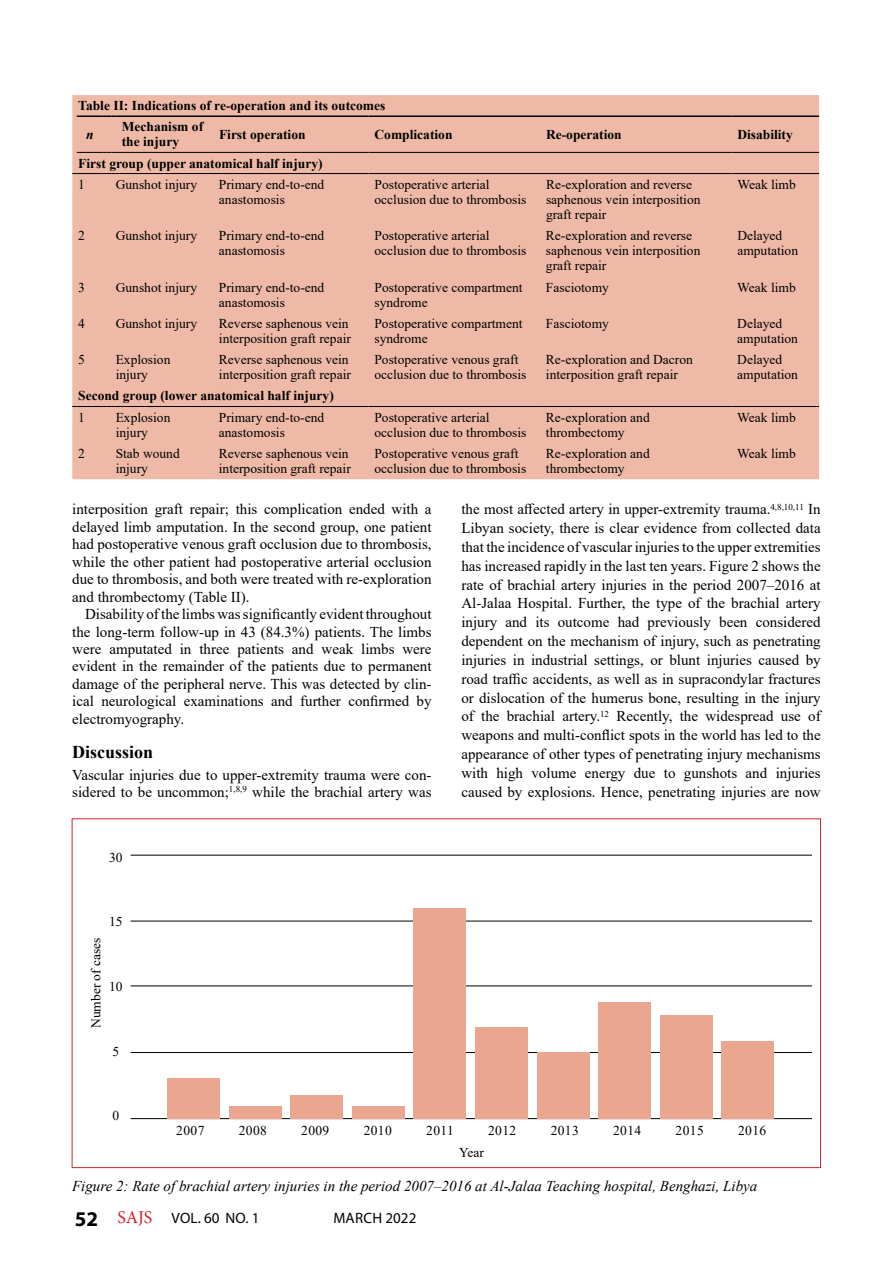
<style>
.page{position:relative;width:893px;height:1263px;background:#fff}
.page>*{position:absolute;margin:0;border:0;box-sizing:border-box;transform-origin:0 0}
.t1{font:700 18px "Times New Roman";color:#000}
.t2{font:15px/18.9px "Times New Roman";color:#000;text-align:justify}
.t3{font:italic 15px "Times New Roman";color:#000}
.t4{font:15px "Myriad Pro";letter-spacing:.02em;color:#000}
.t5{font:13.5px/15px "Times New Roman";color:#000}
.t6{font:700 13.5px/15px "Times New Roman";color:#000}
.t7{font:italic 700 13.5px "Times New Roman";color:#000}
.s1{font-weight:700;font-size:21px}
.s2{font-family:"Minion Pro";font-size:18px;color:#d2232a}
</style>
<div class="page">
<div style="left:72px;top:95px;width:747px;height:384px;background:#eebaa7"></div>
<hr style="left:77px;top:115px;width:25px;height:2px;background:#000">
<svg style="left:102px;top:115px;width:14px;height:2px"></svg>
<hr style="left:116px;top:115px;width:97px;height:2px;background:#000">
<hr style="left:213px;top:115px;width:156px;height:2px;background:#000">
<hr style="left:369px;top:115px;width:171px;height:2px;background:#000">
<hr style="left:540px;top:115px;width:191px;height:2px;background:#000">
<hr style="left:731px;top:115px;width:88px;height:2px;background:#000">
<svg style="left:77px;top:152px;width:39px;height:1px"></svg>
<hr style="left:116px;top:152px;width:97px;height:1px;background:#000">
<hr style="left:213px;top:152px;width:156px;height:1px;background:#000">
<hr style="left:369px;top:152px;width:171px;height:1px;background:#000">
<hr style="left:540px;top:152px;width:191px;height:1px;background:#000">
<hr style="left:731px;top:152px;width:88px;height:1px;background:#000">
<svg style="left:72px;top:173px;width:44px;height:1px"></svg>
<hr style="left:116px;top:173px;width:97px;height:1px;background:#000">
<hr style="left:213px;top:173px;width:156px;height:1px;background:#000">
<hr style="left:369px;top:173px;width:171px;height:1px;background:#000">
<hr style="left:540px;top:173px;width:191px;height:1px;background:#000">
<hr style="left:731px;top:173px;width:88px;height:1px;background:#000">
<svg style="left:72px;top:406px;width:44px;height:1px"></svg>
<hr style="left:116px;top:406px;width:97px;height:1px;background:#000">
<hr style="left:213px;top:406px;width:156px;height:1px;background:#000">
<hr style="left:369px;top:406px;width:171px;height:1px;background:#000">
<hr style="left:540px;top:406px;width:191px;height:1px;background:#000">
<hr style="left:731px;top:406px;width:88px;height:1px;background:#000">
<div style="left:72px;top:819px;width:749px;height:349px;background:#fff;border:1px solid #d2232a"></div>
<hr style="left:131px;top:1118px;width:681px;height:1px;background:#000">
<hr style="left:131px;top:1052px;width:681px;height:1px;background:#000">
<hr style="left:131px;top:986px;width:681px;height:1px;background:#000">
<hr style="left:131px;top:921px;width:681px;height:1px;background:#000">
<hr style="left:131px;top:855px;width:681px;height:1px;background:#000">
<div style="left:168px;top:1078px;width:52px;height:40px;background:#eaa68f"></div>
<div style="left:475px;top:1027px;width:53px;height:91px;background:#eaa68f"></div>
<div style="left:537px;top:1052px;width:52px;height:66px;background:#eaa68f"></div>
<div style="left:599px;top:1002px;width:52px;height:116px;background:#eaa68f"></div>
<div style="left:660px;top:1015px;width:52px;height:103px;background:#eaa68f"></div>
<div style="left:722px;top:1041px;width:52px;height:77px;background:#eaa68f"></div>
<div style="left:229px;top:1106px;width:52px;height:12px;background:#eaa68f"></div>
<div style="left:352px;top:1106px;width:52px;height:12px;background:#eaa68f"></div>
<div style="left:291px;top:1095px;width:52px;height:23px;background:#eaa68f"></div>
<div style="left:414px;top:908px;width:52px;height:210px;background:#eaa68f"></div>
<p class="t6" style="left:78px;top:98px;width:309px">Table II: Indications of re-operation and its outcomes</p>
<p class="t7" style="left:86px;top:125px;width:9px">n</p>
<p class="t6" style="left:122px;top:119px;width:83px">Mechanism of the injury</p>
<p class="t6" style="left:219px;top:126px;width:88px">First operation</p>
<p class="t6" style="left:375px;top:126px;width:80px">Complication</p>
<p class="t6" style="left:546px;top:126px;width:77px">Re-operation</p>
<p class="t6" style="left:737px;top:126px;width:57px">Disability</p>
<p class="t6" style="left:78px;top:155px;width:246px">First group (upper anatomical half injury)</p>
<p class="t5" style="left:78px;top:176px;width:8px">1</p>
<p class="t5" style="left:116px;top:176px;width:83px">Gunshot injury</p>
<p class="t5" style="left:219px;top:176px;width:107px">Primary end-to-end anastomosis</p>
<p class="t5" style="left:374px;top:176px;width:153px">Postoperative arterial occlusion due to thrombosis</p>
<p class="t5" style="left:546px;top:176px;width:156px">Re-exploration and reverse saphenous vein interposition graft repair</p>
<p class="t5" style="left:737px;top:176px;width:60px">Weak limb</p>
<p class="t5" style="left:78px;top:228px;width:8px">2</p>
<p class="t5" style="left:116px;top:228px;width:83px">Gunshot injury</p>
<p class="t5" style="left:219px;top:228px;width:107px">Primary end-to-end anastomosis</p>
<p class="t5" style="left:374px;top:228px;width:153px">Postoperative arterial occlusion due to thrombosis</p>
<p class="t5" style="left:546px;top:228px;width:156px">Re-exploration and reverse saphenous vein interposition graft repair</p>
<p class="t5" style="left:737px;top:228px;width:62px">Delayed amputation</p>
<p class="t5" style="left:78px;top:279px;width:8px">3</p>
<p class="t5" style="left:116px;top:279px;width:83px">Gunshot injury</p>
<p class="t5" style="left:219px;top:279px;width:107px">Primary end-to-end anastomosis</p>
<p class="t5" style="left:374px;top:279px;width:150px">Postoperative compartment syndrome</p>
<p class="t5" style="left:546px;top:279px;width:65px">Fasciotomy</p>
<p class="t5" style="left:737px;top:279px;width:60px">Weak limb</p>
<p class="t5" style="left:78px;top:315px;width:8px">4</p>
<p class="t5" style="left:116px;top:315px;width:83px">Gunshot injury</p>
<p class="t5" style="left:219px;top:315px;width:133px">Reverse saphenous vein interposition graft repair</p>
<p class="t5" style="left:374px;top:315px;width:150px">Postoperative compartment syndrome</p>
<p class="t5" style="left:546px;top:315px;width:65px">Fasciotomy</p>
<p class="t5" style="left:737px;top:315px;width:62px">Delayed amputation</p>
<p class="t5" style="left:78px;top:352px;width:8px">5</p>
<p class="t5" style="left:116px;top:352px;width:56px">Explosion injury</p>
<p class="t5" style="left:219px;top:352px;width:133px">Reverse saphenous vein interposition graft repair</p>
<p class="t5" style="left:374px;top:352px;width:153px">Postoperative venous graft occlusion due to thrombosis</p>
<p class="t5" style="left:546px;top:352px;width:148px">Re-exploration and Dacron interposition graft repair</p>
<p class="t5" style="left:737px;top:352px;width:62px">Delayed amputation</p>
<p class="t6" style="left:78px;top:388px;width:257px">Second group (lower anatomical half injury)</p>
<p class="t5" style="left:78px;top:409px;width:8px">1</p>
<p class="t5" style="left:116px;top:409px;width:56px">Explosion injury</p>
<p class="t5" style="left:219px;top:409px;width:107px">Primary end-to-end anastomosis</p>
<p class="t5" style="left:374px;top:409px;width:153px">Postoperative arterial occlusion due to thrombosis</p>
<p class="t5" style="left:546px;top:409px;width:105px">Re-exploration and thrombectomy</p>
<p class="t5" style="left:737px;top:409px;width:60px">Weak limb</p>
<p class="t5" style="left:78px;top:446px;width:8px">2</p>
<p class="t5" style="left:116px;top:446px;width:66px">Stab wound injury</p>
<p class="t5" style="left:219px;top:446px;width:133px">Reverse saphenous vein interposition graft repair</p>
<p class="t5" style="left:374px;top:446px;width:153px">Postoperative venous graft occlusion due to thrombosis</p>
<p class="t5" style="left:546px;top:446px;width:105px">Re-exploration and thrombectomy</p>
<p class="t5" style="left:737px;top:446px;width:60px">Weak limb</p>
<p class="t2" style="left:72px;top:500px;width:361px;line-height:17.4px">interposition graft repair; this complication ended with a delayed limb amputation. In the second group, one patient had postoperative venous graft occlusion due to thrombosis, while the other patient had postoperative arterial occlusion due to thrombosis, and both were treated with re-exploration and thrombectomy (Table II).</p>
<p class="t2" style="left:72px;top:605px;width:361px;line-height:17.4px;text-indent:13px">Disability of the limbs was significantly evident throughout the long-term follow-up in 43 (84.3%) patients. The limbs were amputated in three patients and weak limbs were evident in the remainder of the patients due to permanent damage of the peripheral nerve. This was detected by clin&shy;ical neurological examinations and further confirmed by electromyography.</p>
<p class="t1" style="left:72px;top:739px;width:83px">Discussion</p>
<p class="t2" style="left:72px;top:765px;width:361px;line-height:17.4px">Vascular injuries due to upper-extremity trauma were con&shy;sidered to be uncommon;<sup>1,8,9</sup> while the brachial artery was</p>
<p class="t5" style="left:109px;top:849px;width:15px">30</p>
<p class="t5" style="left:88px;top:1028px;width:92px;rotate:-90deg">Number of cases</p>
<p class="t5" style="left:109px;top:914px;width:15px">15</p>
<p class="t5" style="left:109px;top:979px;width:15px">10</p>
<p class="t5" style="left:112px;top:1043px;width:8px">5</p>
<p class="t5" style="left:112px;top:1108px;width:8px">0</p>
<p class="t2" style="left:461px;top:499px;width:361px">the most affected artery in upper-extremity trauma.<sup>4,8,10,11</sup> In Libyan society, there is clear evidence from collected data that the incidence of vascular injuries to the upper extremities has increased rapidly in the last ten years. Figure 2 shows the rate of brachial artery injuries in the period 2007–2016 at Al-Jalaa Hospital. Further, the type of the brachial artery injury and its outcome had previously been considered dependent on the mechanism of injury, such as penetrating injuries in industrial settings, or blunt injuries caused by road traffic accidents, as well as in supracondylar fractures or dislocation of the humerus bone, resulting in the injury of the brachial artery.<sup>12</sup> Recently, the widespread use of weapons and multi-conflict spots in the world has led to the appearance of other types of penetrating injury mechanisms with high volume energy due to gunshots and injuries caused by explosions. Hence, penetrating injuries are now</p>
<p class="t5" style="left:176px;top:1123px;width:30px">2007</p>
<p class="t5" style="left:239px;top:1123px;width:30px">2008</p>
<p class="t5" style="left:301px;top:1123px;width:30px">2009</p>
<p class="t5" style="left:364px;top:1123px;width:30px">2010</p>
<p class="t5" style="left:426px;top:1123px;width:29px">2011</p>
<p class="t5" style="left:488px;top:1123px;width:30px">2012</p>
<p class="t5" style="left:551px;top:1123px;width:30px">2013</p>
<p class="t5" style="left:613px;top:1123px;width:30px">2014</p>
<p class="t5" style="left:676px;top:1123px;width:30px">2015</p>
<p class="t5" style="left:738px;top:1123px;width:30px">2016</p>
<p class="t5" style="left:459px;top:1144px;width:26px">Year</p>
<p class="t3" style="left:72px;top:1175px;width:687px">Figure 2: Rate of brachial artery injuries in the period 2007–2016 at Al-Jalaa Teaching hospital, Benghazi, Libya</p>
<p class="t4" style="left:75px;top:1208px;width:186px"><span class="s1">52</span> <span class="s2">SAJS</span> VOL. 60 NO. 1</p>
<p class="t4" style="left:333px;top:1208px;width:84px">MARCH 2022</p>
</div>
